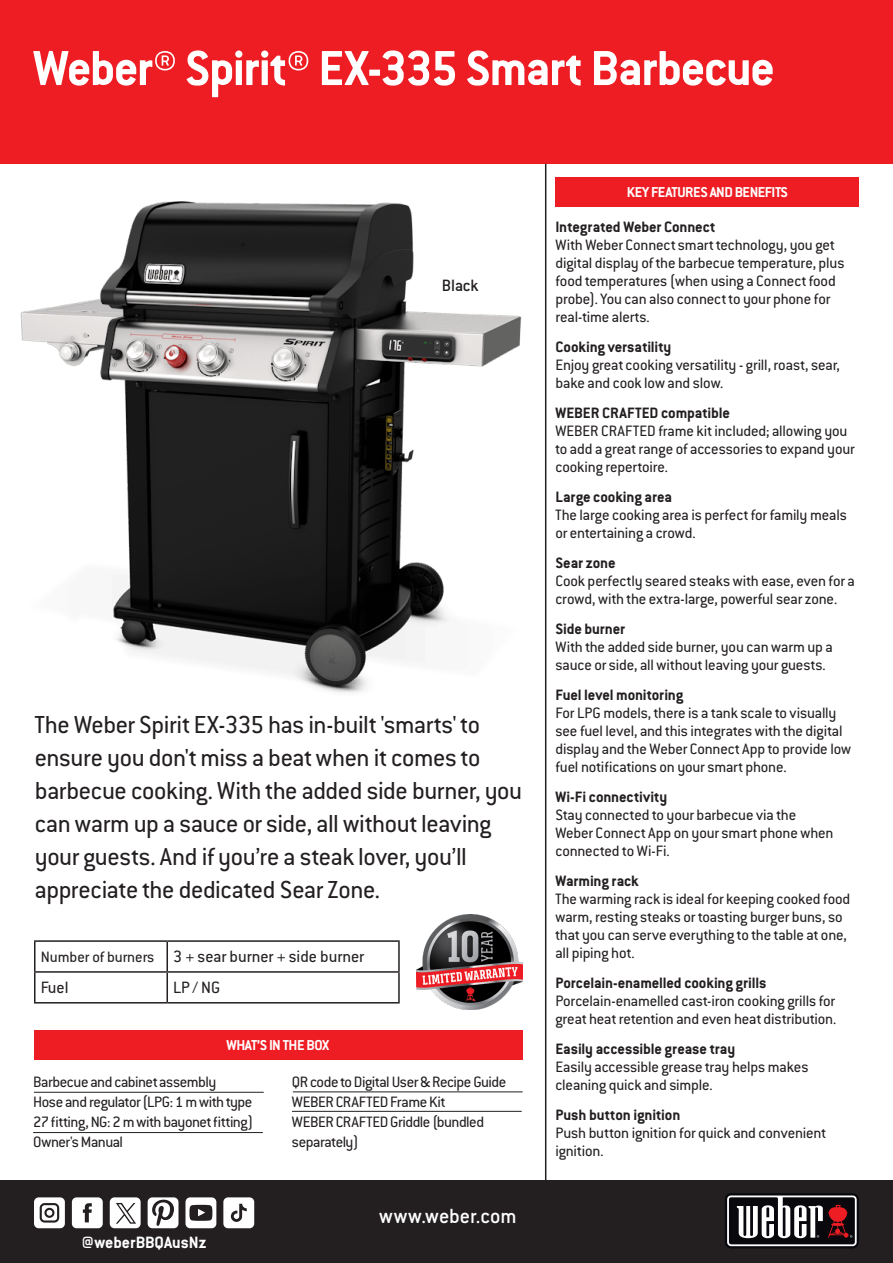
<style>
.page{position:relative;width:893px;height:1263px;background:#fff}
.page>*{position:absolute;margin:0;border:0;box-sizing:border-box;transform-origin:0 0}
.t1{font:700 54px "Conduit ITC Std";letter-spacing:-.025em;color:#fff}
.t2{font:27px/33px "Conduit ITC Std";letter-spacing:-.015em;color:#231f20}
.t3{font:500 22.5px "Conduit ITC Std";color:#fff}
.t4{font:18px "Conduit ITC Std";color:#231f20}
.t5{font:700 18px "Conduit ITC Std";color:#fff}
.t6{font:500 18px "Conduit ITC Std";letter-spacing:-.015em;color:#231f20}
.t7{font:16.5px/18px "Conduit ITC Std";letter-spacing:-.01em;color:#231f20}
.t8{font:700 16.5px "Conduit ITC Std";letter-spacing:-.01em;color:#231f20}
.t9{font:16.5px "Conduit ITC Std";letter-spacing:-.03em;color:#231f20}
.t10{font:700 15.75px "Conduit ITC Std";letter-spacing:-.03em;color:#fff}
</style>
<div class="page">
<div style="left:0;top:0;width:893px;height:164px;background:#ee1d23"></div>
<div style="left:556px;top:178px;width:303px;height:29px;background:#ee1d23"></div>
<img style="left:20px;top:201px;width:502px;height:492px">
<div style="left:0;top:1180px;width:893px;height:83px;background:#231f20"></div>
<div style="left:725px;top:1193px;width:134px;height:55px;background:linear-gradient(to bottom,#0a0a0e,#07070c);border-radius:6px"></div>
<svg style="left:727px;top:1195px;width:130px;height:51px"></svg>
<div style="left:72px;top:1197px;width:31px;height:31px;background:#fff;border-radius:5px"></div>
<svg style="left:83px;top:1203px;width:9px;height:19px"></svg>
<div style="left:110px;top:1197px;width:31px;height:31px;background:#fff;border-radius:5px"></div>
<div style="left:148px;top:1197px;width:30px;height:31px;background:#fff;border-radius:5px"></div>
<svg style="left:152px;top:1200px;width:22px;height:26px"></svg>
<div style="left:34px;top:1197px;width:31px;height:31px;background:#fff;border-radius:5px"></div>
<svg style="left:40px;top:1203px;width:19px;height:19px"></svg>
<div style="left:185px;top:1197px;width:31px;height:31px;background:#fff;border-radius:5px"></div>
<svg style="left:189px;top:1205px;width:23px;height:16px"></svg>
<div style="left:223px;top:1197px;width:31px;height:31px;background:#fff;border-radius:5px"></div>
<svg style="left:230px;top:1204px;width:17px;height:18px"></svg>
<svg style="left:116px;top:1203px;width:20px;height:21px"></svg>
<hr style="left:545px;top:164px;width:1px;height:1049px;background:#231f20">
<hr style="left:34px;top:940px;width:133px;height:2px;background:#231f20">
<hr style="left:34px;top:942px;width:2px;height:29px;background:#231f20">
<hr style="left:167px;top:940px;width:233px;height:2px;background:#231f20">
<hr style="left:166px;top:942px;width:2px;height:29px;background:#231f20">
<hr style="left:398px;top:942px;width:2px;height:29px;background:#231f20">
<hr style="left:34px;top:971px;width:133px;height:2px;background:#231f20">
<hr style="left:34px;top:973px;width:2px;height:29px;background:#231f20">
<hr style="left:167px;top:971px;width:233px;height:2px;background:#231f20">
<hr style="left:166px;top:973px;width:2px;height:29px;background:#231f20">
<hr style="left:398px;top:973px;width:2px;height:29px;background:#231f20">
<hr style="left:34px;top:1002px;width:133px;height:1px;background:#231f20">
<hr style="left:167px;top:1002px;width:233px;height:1px;background:#231f20">
<img style="left:416px;top:914px;width:107px;height:95px">
<div style="left:34px;top:1030px;width:489px;height:30px;background:#ee1d23"></div>
<hr style="left:34px;top:1092px;width:230px;height:1px;background:#231f20">
<hr style="left:33px;top:1132px;width:230px;height:1px;background:#231f20">
<hr style="left:292px;top:1111px;width:230px;height:1px;background:#231f20">
<hr style="left:293px;top:1092px;width:230px;height:1px;background:#231f20">
<p class="t1" style="left:33px;top:36px;width:743px">Weber® Spirit® EX-335 Smart Barbecue</p>
<p class="t6" style="left:442px;top:275px;width:38px">Black</p>
<p class="t2" style="left:35px;top:707px;width:489px">The Weber Spirit EX-335 has in-built 'smarts' to ensure you don't miss a beat when it comes to barbecue cooking. With the added side burner, you can warm up a sauce or side, all without leaving your guests. And if you’re a steak lover, you’ll appreciate the dedicated Sear Zone.</p>
<p class="t7" style="left:41px;top:947px;width:115px">Number of burners</p>
<p class="t4" style="left:173px;top:946px;width:192px">3 + sear burner + side burner</p>
<p class="t4" style="left:41px;top:976px;width:29px">Fuel</p>
<p class="t4" style="left:173px;top:976px;width:48px">LP / NG</p>
<p class="t10" style="left:226px;top:1035px;width:104px">WHAT’S IN THE BOX</p>
<p class="t9" style="left:33px;top:1072px;width:185px">Barbecue and cabinet assembly</p>
<p class="t7" style="left:33px;top:1091px;width:222px;line-height:19.8px">Hose and regulator (LPG: 1 m with type<br>27 fitting, NG: 2 m with bayonet fitting)</p>
<p class="t9" style="left:33px;top:1131px;width:91px">Owner's Manual</p>
<p class="t5" style="left:82px;top:1232px;width:126px">@weberBBQAusNz</p>
<p class="t7" style="left:292px;top:1073px;width:216px">QR code to Digital User &amp; Recipe Guide</p>
<p class="t7" style="left:292px;top:1092px;width:155px">WEBER CRAFTED Frame Kit</p>
<p class="t7" style="left:292px;top:1111px;width:194px;line-height:19.8px">WEBER CRAFTED Griddle (bundled separately)</p>
<p class="t3" style="left:379px;top:1202px;width:139px">www.weber.com</p>
<p class="t10" style="left:627px;top:183px;width:163px">KEY FEATURES AND BENEFITS</p>
<p class="t8" style="left:555px;top:216px;width:162px">Integrated Weber Connect</p>
<p class="t7" style="left:555px;top:235px;width:290px">With Weber Connect smart technology, you get digital display of the barbecue temperature, plus food temperatures (when using a Connect food probe). You can also connect to your phone for real-time alerts.</p>
<p class="t8" style="left:555px;top:336px;width:118px">Cooking versatility</p>
<p class="t7" style="left:555px;top:355px;width:286px">Enjoy great cooking versatility - grill, roast, sear, bake and cook low and slow.</p>
<p class="t8" style="left:555px;top:402px;width:176px">WEBER CRAFTED compatible</p>
<p class="t7" style="left:555px;top:421px;width:301px">WEBER CRAFTED frame kit included; allowing you to add a great range of accessories to expand your cooking repertoire.</p>
<p class="t8" style="left:555px;top:486px;width:118px">Large cooking area</p>
<p class="t7" style="left:555px;top:505px;width:293px">The large cooking area is perfect for family meals or entertaining a crowd.</p>
<p class="t8" style="left:555px;top:552px;width:62px">Sear zone</p>
<p class="t7" style="left:555px;top:571px;width:301px">Cook perfectly seared steaks with ease, even for a crowd, with the extra-large, powerful sear zone.</p>
<p class="t8" style="left:555px;top:618px;width:71px">Side burner</p>
<p class="t7" style="left:555px;top:637px;width:279px">With the added side burner, you can warm up a sauce or side, all without leaving your guests.</p>
<p class="t8" style="left:555px;top:684px;width:129px">Fuel level monitoring</p>
<p class="t7" style="left:555px;top:703px;width:297px">For LPG models, there is a tank scale to visually see fuel level, and this integrates with the digital display and the Weber Connect App to provide low fuel notifications on your smart phone.</p>
<p class="t8" style="left:555px;top:786px;width:113px">Wi-Fi connectivity</p>
<p class="t7" style="left:555px;top:805px;width:280px">Stay connected to your barbecue via the<br>Weber Connect App on your smart phone when connected to Wi-Fi.</p>
<p class="t8" style="left:555px;top:870px;width:85px">Warming rack</p>
<p class="t7" style="left:555px;top:889px;width:296px">The warming rack is ideal for keeping cooked food warm, resting steaks or toasting burger buns, so that you can serve everything to the table at one, all piping hot.</p>
<p class="t8" style="left:555px;top:972px;width:213px">Porcelain-enamelled cooking grills</p>
<p class="t7" style="left:555px;top:991px;width:282px">Porcelain-enamelled cast-iron cooking grills for great heat retention and even heat distribution.</p>
<p class="t8" style="left:555px;top:1038px;width:181px">Easily accessible grease tray</p>
<p class="t7" style="left:555px;top:1057px;width:255px">Easily accessible grease tray helps makes cleaning quick and simple.</p>
<p class="t8" style="left:555px;top:1104px;width:126px">Push button ignition</p>
<p class="t7" style="left:555px;top:1123px;width:272px">Push button ignition for quick and convenient ignition.</p>
</div>
